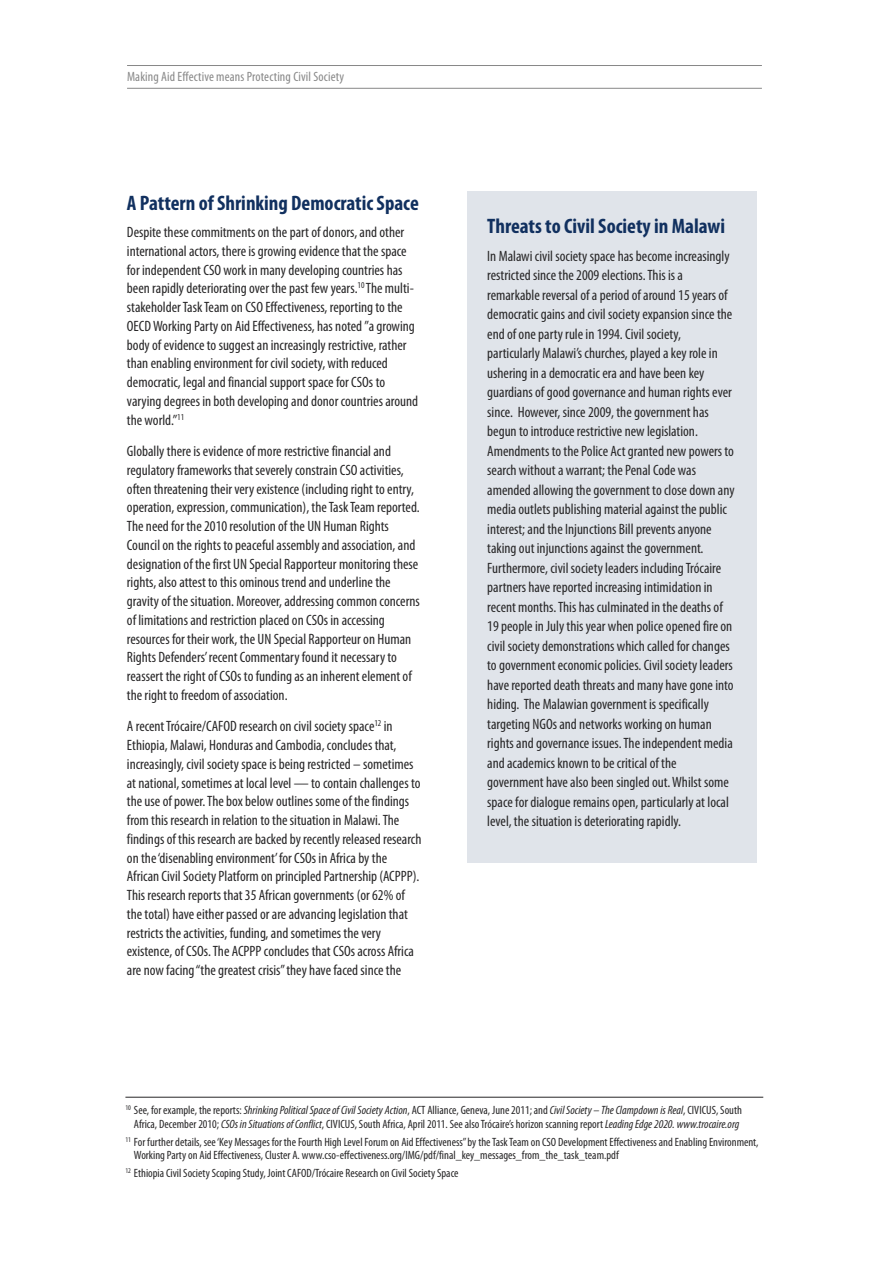
<style>
.page{position:relative;width:893px;height:1263px;background:#fff}
.page>*{position:absolute;margin:0;border:0;box-sizing:border-box;transform-origin:0 0}
.t1{font:700 condensed 21px "Myriad Pro";color:#11305f}
.t2{font:condensed 15px/18.8px "Myriad Pro";color:#272627}
.t3{font:condensed 13.5px "Myriad Pro";letter-spacing:.01em;color:#888}
.t4{font:condensed 12px/13.5px "Myriad Pro";color:#272627;text-align:center}
.s1{font-style:italic}
</style>
<div class="page">
<hr style="left:127px;top:65px;width:635px;height:1px;background:#888">
<hr style="left:127px;top:88px;width:635px;height:1px;background:#888">
<div style="left:467px;top:191px;width:289px;height:672px;background:#e0e4ea"></div>
<hr style="left:125px;top:1097px;width:638px;height:1px;background:#272627">
<p class="t3" style="left:127px;top:71px;width:219px">Making Aid Effective means Protecting Civil Society</p>
<h1 class="t1" style="left:127px;top:195px;width:293px">A Pattern of Shrinking Democratic Space</h1>
<p class="t2" style="left:127px;top:224px;width:293px">Despite these commitments on the part of donors, and other international actors, there is growing evidence that the space for independent CSO work in many developing countries has been rapidly deteriorating over the past few years.<sup>10</sup> The multi&shy;stakeholderTaskTeam on CSO Effectiveness, reporting to the OECDWorking Party on Aid Effectiveness, has noted ”a growing body of evidence to suggest an increasingly restrictive, rather than enabling environment for civil society, with reduced democratic, legal and financial support space for CSOs to varying degrees in both developing and donor countries around the world.”<sup>11</sup></p>
<p class="t2" style="left:127px;top:443px;width:294px">Globally there is evidence of more restrictive financial and regulatory frameworks that severely constrain CSO activities, often threatening their very existence (including right to entry, operation, expression, communication), theTaskTeam reported.<br>The need for the 2010 resolution of the UN Human Rights Council on the rights to peaceful assembly and association, and designation of the first UN Special Rapporteur monitoring these rights, also attest to this ominous trend and underline the gravity of the situation. Moreover, addressing common concerns of limitations and restriction placed on CSOs in accessing resources for their work, the UN Special Rapporteur on Human Rights Defenders’recent Commentary found it necessary to reassert the right of CSOs to funding as an inherent element of the right to freedom of association.</p>
<p class="t2" style="left:127px;top:718px;width:296px">A recentTrócaire/CAFOD research on civil society space<sup>12</sup> in Ethiopia, Malawi, Honduras and Cambodia, concludes that, increasingly, civil society space is being restricted – sometimes at national, sometimes at local level — to contain challenges to the use of power.The box below outlines some of the findings from this research in relation to the situation in Malawi.The findings of this research are backed by recently released research on the‘disenabling environment’for CSOs in Africa by the African Civil Society Platform on principled Partnership (ACPPP).<br>This research reports that 35 African governments (or 62% of the total) have either passed or are advancing legislation that restricts the activities, funding, and sometimes the very existence, of CSOs.The ACPPP concludes that CSOs across Africa are now facing“the greatest crisis”they have faced since the</p>
<h1 class="t1" style="left:487px;top:218px;width:239px">Threats to Civil Society in Malawi</h1>
<p class="t2" style="left:487px;top:247px;width:249px;line-height:19.5px">In Malawi civil society space has become increasingly restricted since the 2009 elections.This is a remarkable reversal of a period of around 15 years of democratic gains and civil society expansion since the end of one party rule in 1994. Civil society, particularly Malawi’s churches, played a key role in ushering in a democratic era and have been key guardians of good governance and human rights ever since. However, since 2009, the government has begun to introduce restrictive new legislation.<br>Amendments to the Police Act granted new powers to search without a warrant; the Penal Code was amended allowing the government to close down any media outlets publishing material against the public interest; and the Injunctions Bill prevents anyone taking out injunctions against the government.<br>Furthermore, civil society leaders includingTrócaire partners have reported increasing intimidation in recent months.This has culminated in the deaths of 19 people in July this year when police opened fire on civil society demonstrations which called for changes to government economic policies. Civil society leaders have reported death threats and many have gone into hiding. The Malawian government is specifically targeting NGOs and networks working on human rights and governance issues.The independent media and academics known to be critical of the government have also been singled out.Whilst some space for dialogue remains open, particularly at local level, the situation is deteriorating rapidly.</p>
<p class="t4" style="left:125px;top:1105px;width:618px"><sup>10</sup> See, for example, the reports: <span class="s1">ShrinkingPoliticalSpaceofCivilSociety Action</span>, ACT Alliance, Geneva, June 2011; and <span class="s1">CivilSociety – TheClampdownisReal</span>, CIVICUS, South<br>Africa, December 2010; <span class="s1">CSOs inSituationsofConflict</span>, CIVICUS, South Africa, April 2011. See alsoTrócaire’s horizon scanning report <span class="s1">LeadingEdge2020. www.trocaire.org</span></p>
<p class="t4" style="left:134px;top:1136px;width:626px;text-align:left;text-indent:-9px"><sup>11</sup> For further details, see‘Key Messages for the Fourth High Level Forum on Aid Effectiveness”by theTaskTeam on CSO Development Effectiveness and Enabling Environment,<br>Working Party on Aid Effectiveness, Cluster A. www.cso-effectiveness.org/IMG/pdf/final_key_messages_from_the_task_team.pdf</p>
<p class="t4" style="left:125px;top:1167px;width:335px"><sup>12</sup> Ethiopia Civil Society Scoping Study, Joint CAFOD/Trócaire Research on Civil Society Space</p>
</div>
